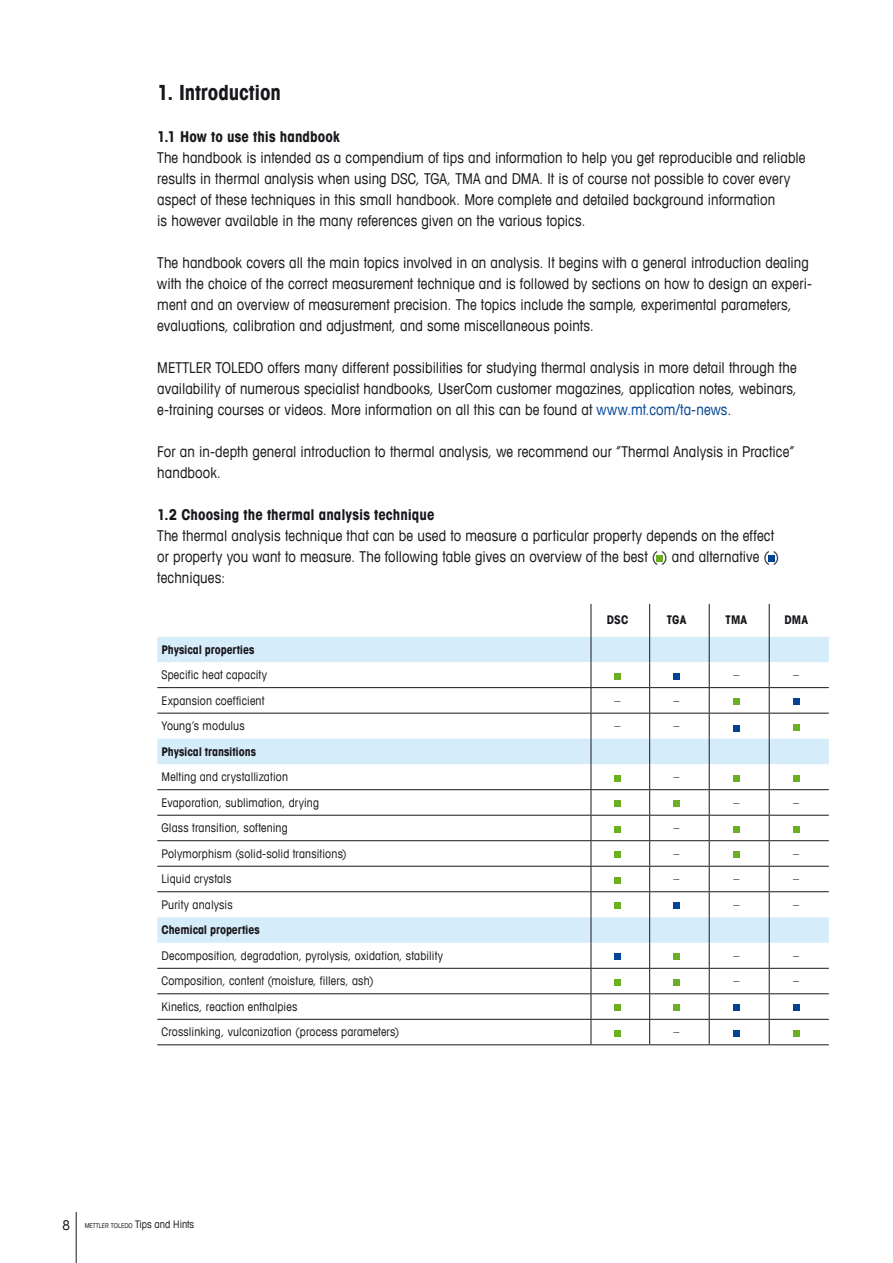
<style>
.page{position:relative;width:893px;height:1263px;background:#fff}
.page>*{position:absolute;margin:0;border:0;box-sizing:border-box;transform-origin:0 0}
.Title_Bold_14_17{font:700 condensed 21px "Avant Garde Com";letter-spacing:-.005em;color:#1a171c}
.Runningtext_Book_10{font:condensed 15px/21px "Avant Garde Com";letter-spacing:.005em;color:#1a171c}
.Subtext_Bold_10_14{font:700 condensed 15px "Avant Garde Com";letter-spacing:.005em;color:#1a171c}
.Captions_Book_8_10{font:condensed 12px "Avant Garde Com";letter-spacing:.015em;color:#1a171c}
.Captions_Book_8_10-2{font:700 condensed 12px "Avant Garde Com";letter-spacing:-.005em;color:#1a171c}
.t1{font:condensed 6.75px "Avant Garde Com";color:#1a171c}
.s1{color:#004595}
.s2{font-size:13.5px}
.s3{font-size:10.5px}
</style>
<div class="page">
<hr style="left:76px;top:1212px;width:1px;height:51px;background:#1a171c">
<hr style="left:591px;top:1044px;width:59px;height:1px;background:#1a171c">
<hr style="left:157px;top:1044px;width:434px;height:1px;background:#1a171c">
<hr style="left:650px;top:1044px;width:59px;height:1px;background:#1a171c">
<hr style="left:709px;top:1044px;width:60px;height:1px;background:#1a171c">
<hr style="left:769px;top:1044px;width:60px;height:1px;background:#1a171c">
<hr style="left:591px;top:604px;width:1px;height:33px;background:#1a171c">
<hr style="left:649px;top:604px;width:1px;height:33px;background:#1a171c">
<hr style="left:709px;top:604px;width:1px;height:33px;background:#1a171c">
<hr style="left:769px;top:604px;width:1px;height:33px;background:#1a171c">
<svg style="left:657px;top:555px;width:6px;height:6px"></svg>
<div style="left:768px;top:555px;width:7px;height:6px;background:#004595"></div>
<svg style="left:157px;top:637px;width:672px;height:407px"></svg>
<p class="Title_Bold_14_17" style="left:157px;top:79px;width:125px">1. Introduction</p>
<p class="Subtext_Bold_10_14" style="left:157px;top:127px;width:184px">1.1 How to use this handbook</p>
<p class="Runningtext_Book_10" style="left:157px;top:147px;width:650px">The handbook is intended as a compendium of tips and information to help you get reproducible and reliable results in thermal analysis when using DSC, TGA, TMA and DMA. It is of course not possible to cover every aspect of these techniques in this small handbook. More complete and detailed background information<br>is however available in the many references given on the various topics.</p>
<p class="Runningtext_Book_10" style="left:157px;top:252px;width:656px">The handbook covers all the main topics involved in an analysis. It begins with a general introduction dealing with the choice of the correct measurement technique and is followed by sections on how to design an experi&shy;ment and an overview of measurement precision. The topics include the sample, experimental parameters, evaluations, calibration and adjustment, and some miscellaneous points.</p>
<p class="Runningtext_Book_10" style="left:157px;top:357px;width:641px;text-align:justify">METTLER TOLEDO offers many different possibilities for studying thermal analysis in more detail through the availability of numerous specialist handbooks, UserCom customer magazines, application notes, webinars, e-training courses or videos. More information on all this can be found at <span class="s1">www.mt.com/ta-news</span>.</p>
<p class="Runningtext_Book_10" style="left:157px;top:441px;width:639px">For an in-depth general introduction to thermal analysis, we recommend our “Thermal Analysis in Practice” handbook.</p>
<p class="Subtext_Bold_10_14" style="left:157px;top:505px;width:279px">1.2 Choosing the thermal analysis technique</p>
<p class="Runningtext_Book_10" style="left:157px;top:525px;width:624px">The thermal analysis technique that can be used to measure a particular property depends on the effect or property you want to measure. The following table gives an overview of the best ( ) and alternative ( ) techniques:</p>
<p class="Captions_Book_8_10-2" style="left:607px;top:612px;width:23px">DSC</p>
<p class="Captions_Book_8_10-2" style="left:667px;top:612px;width:21px">TGA</p>
<p class="Captions_Book_8_10-2" style="left:726px;top:612px;width:23px">TMA</p>
<p class="Captions_Book_8_10-2" style="left:784px;top:612px;width:25px">DMA</p>
<p class="Captions_Book_8_10-2" style="left:162px;top:642px;width:94px">Physical properties</p>
<p class="Captions_Book_8_10" style="left:162px;top:667px;width:107px">Specific heat capacity</p>
<p class="Captions_Book_8_10" style="left:733px;top:667px;width:7px">–</p>
<p class="Captions_Book_8_10" style="left:793px;top:667px;width:7px">–</p>
<p class="Captions_Book_8_10" style="left:162px;top:693px;width:104px">Expansion coefficient</p>
<p class="Captions_Book_8_10" style="left:614px;top:693px;width:7px">–</p>
<p class="Captions_Book_8_10" style="left:674px;top:693px;width:7px">–</p>
<p class="Captions_Book_8_10" style="left:162px;top:718px;width:85px">Young’s modulus</p>
<p class="Captions_Book_8_10" style="left:614px;top:718px;width:7px">–</p>
<p class="Captions_Book_8_10" style="left:674px;top:718px;width:7px">–</p>
<p class="Captions_Book_8_10-2" style="left:162px;top:744px;width:96px">Physical transitions</p>
<p class="Captions_Book_8_10" style="left:162px;top:769px;width:128px">Melting and crystallization</p>
<p class="Captions_Book_8_10" style="left:674px;top:769px;width:7px">–</p>
<p class="Captions_Book_8_10" style="left:162px;top:795px;width:159px">Evaporation, sublimation, drying</p>
<p class="Captions_Book_8_10" style="left:733px;top:795px;width:7px">–</p>
<p class="Captions_Book_8_10" style="left:793px;top:795px;width:7px">–</p>
<p class="Captions_Book_8_10" style="left:162px;top:820px;width:128px">Glass transition, softening</p>
<p class="Captions_Book_8_10" style="left:674px;top:820px;width:7px">–</p>
<p class="Captions_Book_8_10" style="left:162px;top:846px;width:187px">Polymorphism (solid-solid transitions)</p>
<p class="Captions_Book_8_10" style="left:674px;top:846px;width:7px">–</p>
<p class="Captions_Book_8_10" style="left:793px;top:846px;width:7px">–</p>
<p class="Captions_Book_8_10" style="left:162px;top:872px;width:71px">Liquid crystals</p>
<p class="Captions_Book_8_10" style="left:674px;top:872px;width:7px">–</p>
<p class="Captions_Book_8_10" style="left:733px;top:872px;width:7px">–</p>
<p class="Captions_Book_8_10" style="left:793px;top:872px;width:7px">–</p>
<p class="Captions_Book_8_10" style="left:162px;top:897px;width:73px">Purity analysis</p>
<p class="Captions_Book_8_10" style="left:733px;top:897px;width:7px">–</p>
<p class="Captions_Book_8_10" style="left:793px;top:897px;width:7px">–</p>
<p class="Captions_Book_8_10-2" style="left:162px;top:922px;width:100px">Chemical properties</p>
<p class="Captions_Book_8_10" style="left:162px;top:948px;width:283px">Decomposition, degradation, pyrolysis, oxidation, stability</p>
<p class="Captions_Book_8_10" style="left:733px;top:948px;width:7px">–</p>
<p class="Captions_Book_8_10" style="left:793px;top:948px;width:7px">–</p>
<p class="Captions_Book_8_10" style="left:162px;top:974px;width:214px">Composition, content (moisture, fillers, ash)</p>
<p class="Captions_Book_8_10" style="left:733px;top:974px;width:7px">–</p>
<p class="Captions_Book_8_10" style="left:793px;top:974px;width:7px">–</p>
<p class="Captions_Book_8_10" style="left:162px;top:999px;width:137px">Kinetics, reaction enthalpies</p>
<p class="Captions_Book_8_10" style="left:162px;top:1025px;width:239px">Crosslinking, vulcanization (process parameters)</p>
<p class="Captions_Book_8_10" style="left:674px;top:1025px;width:7px">–</p>
<p class="t1" style="left:62px;top:1221px;width:133px"><span class="s2">8</span> METTLER TOLEDO <span class="s3">Tips and Hints</span></p>
</div>
